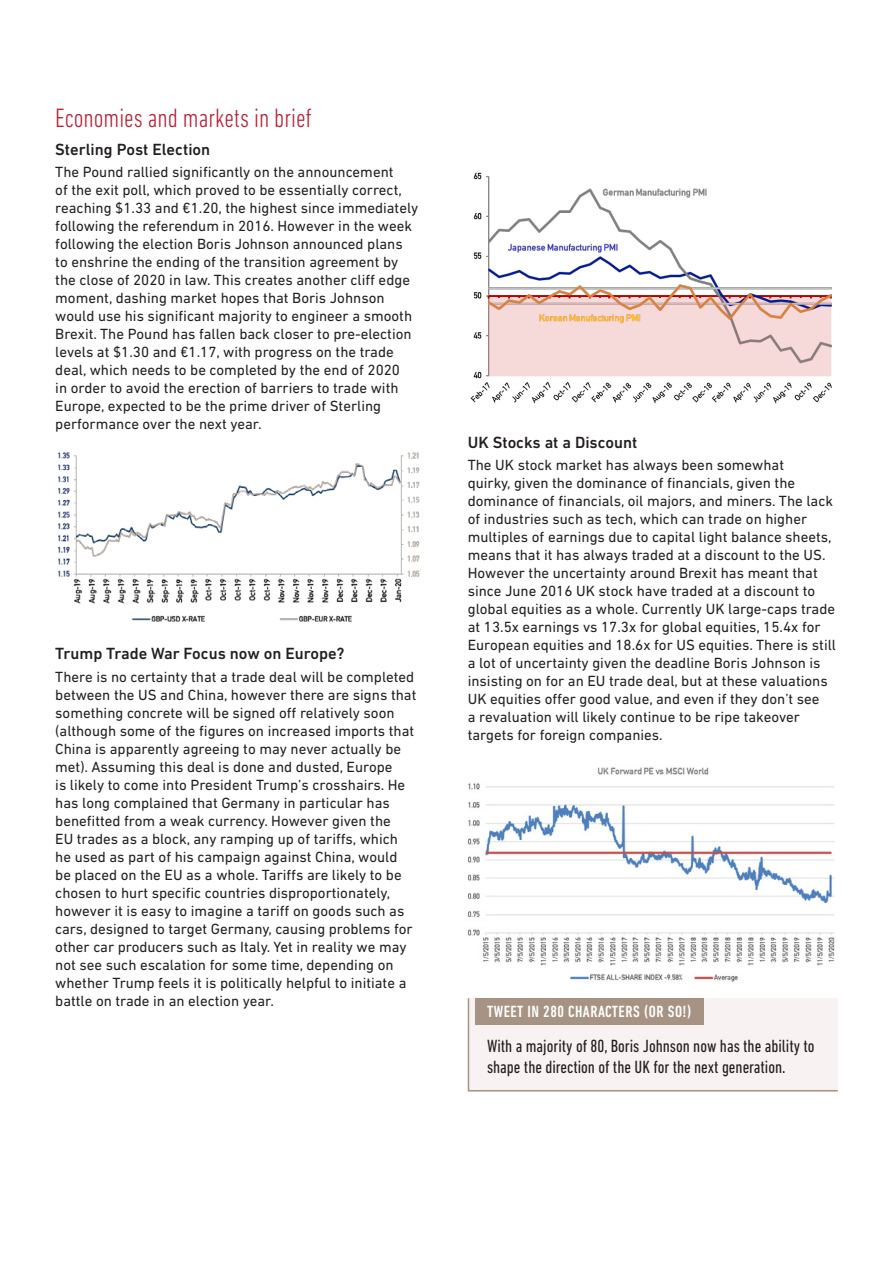
<style>
.page{position:relative;width:893px;height:1263px;background:#fff}
.page>*{position:absolute;margin:0;border:0;box-sizing:border-box;transform-origin:0 0}
.t1{font:300 condensed 27px "DIN Next LT Pro";color:#ba1f33}
.t2{font:condensed 18px/21px "DIN Next LT Pro";color:#231f20}
.t3{font:500 16.5px "DIN Next LT Pro";color:#231f20}
.t4{font:500 condensed 16.5px "DIN Next LT Pro";letter-spacing:.03em;color:#fff}
.t5{font:15px/18px "DIN Next LT Pro";color:#231f20}
</style>
<div class="page">
<img style="left:468px;top:767px;width:367px;height:215px">
<img style="left:58px;top:452px;width:362px;height:170px">
<img style="left:470px;top:172px;width:362px;height:232px">
<div style="left:467px;top:998px;width:371px;height:94px;background:#f8f3f2"></div>
<div style="left:476px;top:998px;width:228px;height:26px;background:#a79383"></div>
<h1 class="t1" style="left:55px;top:102px;width:258px">Economies and markets in brief</h1>
<p class="t3" style="left:55px;top:139px;width:156px">Sterling Post Election</p>
<p class="t5" style="left:55px;top:163px;width:364px">The Pound rallied significantly on the announcement<br>of the exit poll, which proved to be essentially correct, reaching $1.33 and €1.20, the highest since immediately following the referendum in 2016. However in the week following the election Boris Johnson announced plans to enshrine the ending of the transition agreement by the close of 2020 in law. This creates another cliff edge moment, dashing market hopes that Boris Johnson would use his significant majority to engineer a smooth Brexit. The Pound has fallen back closer to pre-election levels at $1.30 and €1.17, with progress on the trade deal, which needs to be completed by the end of 2020<br>in order to avoid the erection of barriers to trade with Europe, expected to be the prime driver of Sterling performance over the next year.</p>
<p class="t3" style="left:55px;top:644px;width:291px">Trump Trade War Focus now on Europe?</p>
<p class="t5" style="left:55px;top:667px;width:363px">There is no certainty that a trade deal will be completed between the US and China, however there are signs that something concrete will be signed off relatively soon (although some of the figures on increased imports that China is apparently agreeing to may never actually be met). Assuming this deal is done and dusted, Europe<br>is likely to come into President Trump’s crosshairs. He has long complained that Germany in particular has benefitted from a weak currency. However given the<br>EU trades as a block, any ramping up of tariffs, which he used as part of his campaign against China, would be placed on the EU as a whole. Tariffs are likely to be chosen to hurt specific countries disproportionately, however it is easy to imagine a tariff on goods such as cars, designed to target Germany, causing problems for other car producers such as Italy. Yet in reality we may not see such escalation for some time, depending on whether Trump feels it is politically helpful to initiate a battle on trade in an election year.</p>
<p class="t3" style="left:468px;top:433px;width:171px">UK Stocks at a Discount</p>
<p class="t5" style="left:468px;top:456px;width:370px">The UK stock market has always been somewhat<br>quirky, given the dominance of financials, given the dominance of financials, oil majors, and miners. The lack of industries such as tech, which can trade on higher multiples of earnings due to capital light balance sheets, means that it has always traded at a discount to the US.<br>However the uncertainty around Brexit has meant that since June 2016 UK stock have traded at a discount to global equities as a whole. Currently UK large-caps trade at 13.5x earnings vs 17.3x for global equities, 15.4x for European equities and 18.6x for US equities. There is still a lot of uncertainty given the deadline Boris Johnson is insisting on for an EU trade deal, but at these valuations UK equities offer good value, and even if they don’t see<br>a revaluation will likely continue to be ripe takeover targets for foreign companies.</p>
<p class="t4" style="left:487px;top:1002px;width:206px">TWEET IN 280 CHARACTERS (OR SO!)</p>
<p class="t2" style="left:487px;top:1035px;width:329px">With a majority of 80, Boris Johnson now has the ability to shape the direction of the UK for the next generation.</p>
</div>
